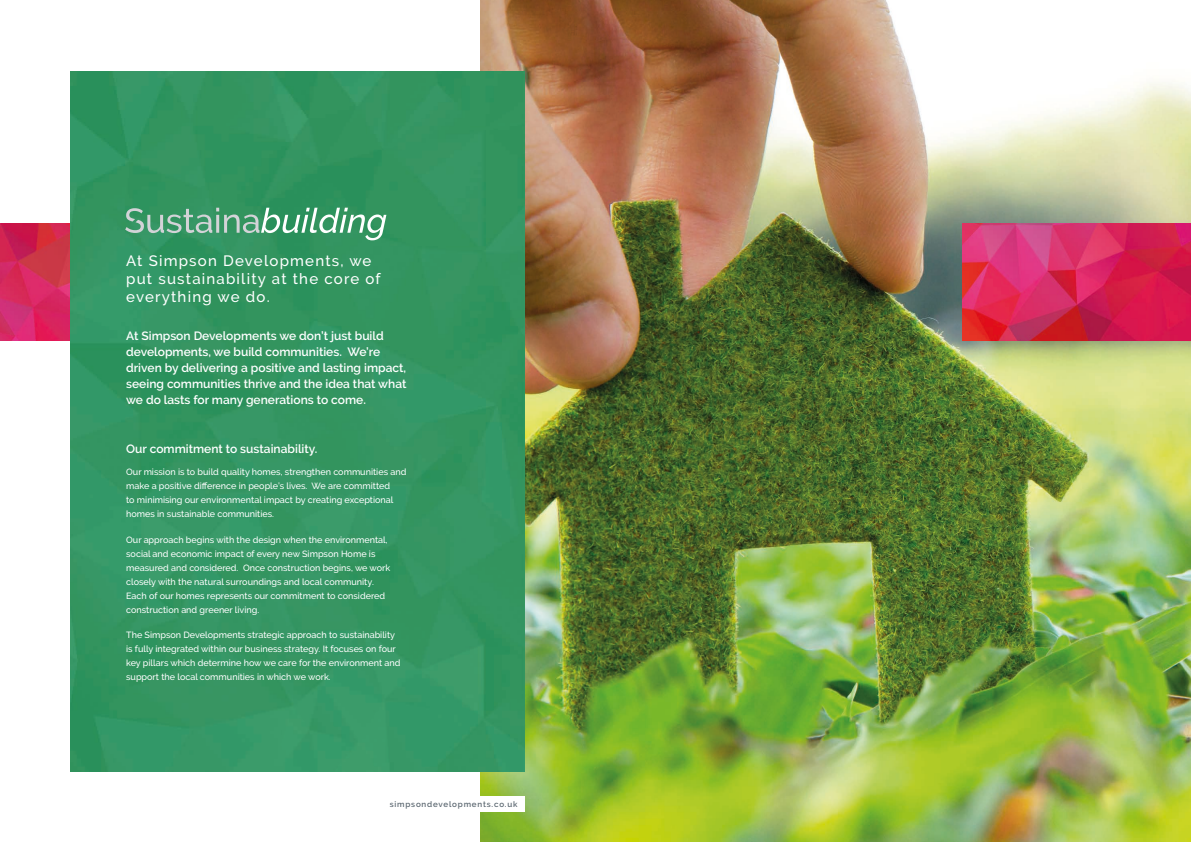
<style>
.page{position:relative;width:1191px;height:842px;background:#fff}
.page>*{position:absolute;margin:0;border:0;box-sizing:border-box;transform-origin:0 0}
.t1{font:500 15px/18px "Raleway";letter-spacing:.08em;color:#fff}
.t2{font:600 12px/16px "Raleway";color:#fff}
.t3{font:500 9px/14px "Raleway";color:#fff}
.t4{font:600 8px "Raleway";letter-spacing:.1em;color:#5c6871}
</style>
<div class="page">
<img style="left:480px;top:0;width:711px;height:842px">
<div style="left:386px;top:796px;width:138px;height:16px;background:#fff"></div>
<img style="left:0;top:224px;width:71px;height:116px">
<img style="left:962px;top:224px;width:229px;height:116px">
<img style="left:71px;top:71px;width:453px;height:701px">
<svg style="left:125px;top:208px;width:261px;height:32px"></svg>
<p class="t1" style="left:126px;top:252px;width:256px">At Simpson Developments, we put sustainability at the core of everything we do.</p>
<p class="t2" style="left:126px;top:328px;width:282px">At Simpson Developments we don’t just build developments, we build communities. We’re driven by delivering a positive and lasting impact, seeing communities thrive and the idea that what we do lasts for many generations to come.</p>
<p class="t2" style="left:126px;top:440px;width:193px">Our commitment to sustainability.</p>
<p class="t3" style="left:126px;top:465px;width:282px">Our mission is to build quality homes, strengthen communities and make a positive difference in people’s lives. We are committed<br>to minimising our environmental impact by creating exceptional homes in sustainable communities.</p>
<p class="t3" style="left:126px;top:532px;width:266px">Our approach begins with the design when the environmental, social and economic impact of every new Simpson Home is measured and considered. Once construction begins, we work closely with the natural surroundings and local community.<br>Each of our homes represents our commitment to considered construction and greener living.</p>
<p class="t3" style="left:126px;top:628px;width:276px">The Simpson Developments strategic approach to sustainability is fully integrated within our business strategy. It focuses on four key pillars which determine how we care for the environment and support the local communities in which we work.</p>
<p class="t4" style="left:390px;top:799px;width:129px">simpsondevelopments.co.uk</p>
</div>
